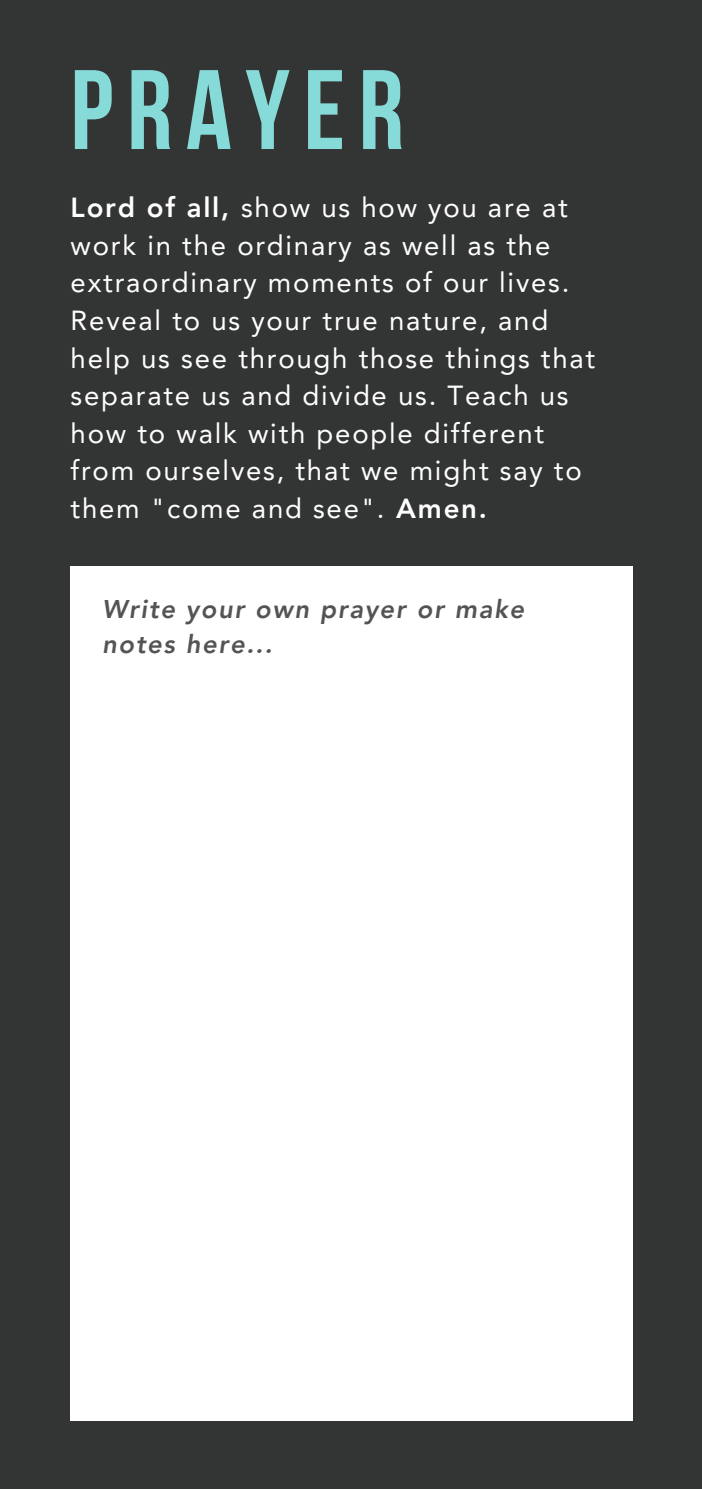
<style>
.page{position:relative;width:702px;height:1489px;background:#fff}
.page>*{position:absolute;margin:0;border:0;box-sizing:border-box;transform-origin:0 0}
.t1{font:700 112.75px "Bebas Neue";letter-spacing:.12em;color:#86dbd9}
.t2{font:27.5px/37.5px "Avenir LT Pro";letter-spacing:.065em;color:#fff}
.t3{font:italic 800 25.5px/35.8px "Avenir LT Pro";letter-spacing:.065em;color:#545454}
.s1{font-weight:800}
</style>
<div class="page">
<div style="left:0;top:0;width:701px;height:1489px;background:#333534"></div>
<div style="left:70px;top:566px;width:563px;height:855px;background:#fff"></div>
<p class="t1" style="left:70px;top:64px;width:335px">PRAYER</p>
<p class="t2" style="left:71px;top:191px;width:526px"><span class="s1">Lord of all,</span> show us how you are at work in the ordinary as well as the extraordinary moments of our lives.<br>Reveal to us your true nature, and help us see through those things that separate us and divide us. Teach us how to walk with people different from ourselves, that we might say to them "come and see". <span class="s1">Amen.</span></p>
<p class="t3" style="left:102px;top:593px;width:423px">Write your own prayer or make notes here...</p>
</div>
